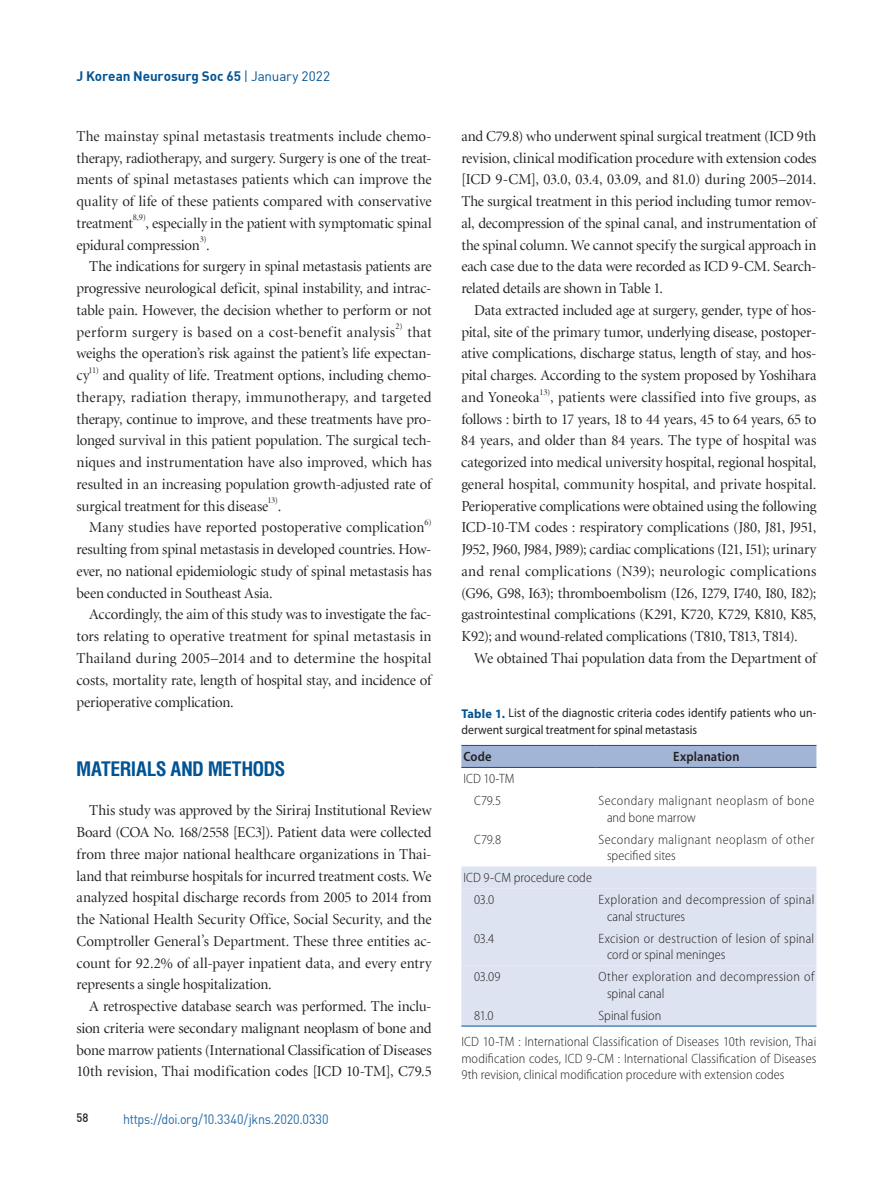
<style>
.page{position:relative;width:893px;height:1191px;background:#fff}
.page>*{position:absolute;margin:0;border:0;box-sizing:border-box;transform-origin:0 0}
.t1{font:700 condensed 19.5px "Helvetica";letter-spacing:-.03em;color:#005495}
.t2{font:15px/21.8px "Minion LT Display";letter-spacing:-.005em;color:#231f20;text-align:justify}
.t3{font:300 semi-condensed 13.5px/16.5px "Myriad Pro";letter-spacing:.01em;color:#231f20}
.t4{font:300 semi-condensed 13.5px/16.5px "Myriad Pro";letter-spacing:.03em;color:#231f20}
.t5{font:13.5px "DIN";letter-spacing:-.01em;color:#2369a5;scale:.93 1}
.t6{font:700 13.5px "DIN";letter-spacing:-.005em;color:#005495}
.t7{font:600 semi-condensed 13.5px "Myriad Pro";letter-spacing:.01em;color:#231f20}
.t8{font:12.75px/16.5px "Myriad Pro";letter-spacing:.005em;color:#231f20;scale:.92 1}
.t9{font:12px "Dinmed";color:#231f20;scale:.93 1}
.t10{font:8.7px "Minion LT Display";color:#231f20}
.s1{font-weight:400}
.s2{font-weight:700;color:#005495}
</style>
<div class="page">
<div style="left:461px;top:746px;width:355px;height:21px;background:#a3b5d6"></div>
<div style="left:461px;top:866px;width:355px;height:159px;background:#dde3f0"></div>
<div style="left:461px;top:888px;width:355px;height:116px;background:#dde3f0"></div>
<hr style="left:461px;top:745px;width:135px;height:1px;background:#005495">
<hr style="left:596px;top:745px;width:220px;height:1px;background:#005495">
<hr style="left:461px;top:767px;width:135px;height:1px;background:#005495">
<hr style="left:596px;top:767px;width:220px;height:1px;background:#005495">
<hr style="left:461px;top:1025px;width:135px;height:1px;background:#005495">
<hr style="left:596px;top:1025px;width:220px;height:1px;background:#005495">
<p class="t6" style="left:76px;top:68px;width:255px">J Korean Neurosurg Soc 65 <span class="s1">| January 2022</span></p>
<p class="t2" style="left:76px;top:126px;width:357px">The mainstay spinal metastasis treatments include chemo&shy;therapy, radiotherapy, and surgery. Surgery is one of the treat&shy;ments of spinal metastases patients which can improve the quality of life of these patients compared with conservative treatment</p>
<p class="t10" style="left:133px;top:213px;width:15px">8,9)</p>
<p class="t2" style="left:76px;top:213px;width:357px;text-indent:69px">, especially in the patient with symptomatic spinal epidural compression .</p>
<p class="t10" style="left:200px;top:235px;width:8px">3)</p>
<p class="t2" style="left:77px;top:256px;width:357px;text-indent:13px">The indications for surgery in spinal metastasis patients are progressive neurological deficit, spinal instability, and intrac&shy;table pain. However, the decision whether to perform or not perform surgery is based on a cost-benefit analysis</p>
<p class="t10" style="left:395px;top:322px;width:9px">2)</p>
<p class="t2" style="left:76px;top:321px;width:357px;text-indent:331px">that weighs the operation’s risk against the patient’s life expectan&shy;cy</p>
<p class="t10" style="left:89px;top:366px;width:12px">11)</p>
<p class="t2" style="left:76px;top:365px;width:357px;text-indent:26px">and quality of life. Treatment options, including chemo&shy;therapy, radiation therapy, immunotherapy, and targeted therapy, continue to improve, and these treatments have pro&shy;longed survival in this patient population. The surgical tech&shy;niques and instrumentation have also improved, which has resulted in an increasing population growth-adjusted rate of surgical treatment for this disease</p>
<p class="t10" style="left:267px;top:496px;width:12px">13)</p>
<p class="t2" style="left:89px;top:495px;width:337px;text-indent:188px">.<br>Many studies have reported postoperative complication</p>
<p class="t10" style="left:424px;top:518px;width:9px">6)</p>
<p class="t2" style="left:76px;top:539px;width:357px">resulting from spinal metastasis in developed countries. How&shy;ever, no national epidemiologic study of spinal metastasis has been conducted in Southeast Asia.</p>
<p class="t2" style="left:76px;top:604px;width:357px;text-indent:13px">Accordingly, the aim of this study was to investigate the fac&shy;tors relating to operative treatment for spinal metastasis in Thailand during 2005–2014 and to determine the hospital costs, mortality rate, length of hospital stay, and incidence of perioperative complication.</p>
<h1 class="t1" style="left:76px;top:755px;width:211px">MATERIALS AND METHODS</h1>
<p class="t2" style="left:76px;top:800px;width:357px;text-indent:13px">This study was approved by the Siriraj Institutional Review Board (COA No. 168/2558 [EC3]). Patient data were collected from three major national healthcare organizations in Thai&shy;land that reimburse hospitals for incurred treatment costs. We analyzed hospital discharge records from 2005 to 2014 from the National Health Security Office, Social Security, and the Comptroller General’s Department. These three entities ac&shy;count for 92.2% of all-payer inpatient data, and every entry represents a single hospitalization.</p>
<p class="t2" style="left:76px;top:996px;width:357px;text-indent:13px">A retrospective database search was performed. The inclu&shy;sion criteria were secondary malignant neoplasm of bone and bone marrow patients (International Classification of Diseases 10th revision, Thai modification codes [ICD 10-TM], C79.5</p>
<p class="t9" style="left:77px;top:1109px;width:14px">58</p>
<p class="t5" style="left:123px;top:1110px;width:223px">https://doi.org/10.3340/jkns.2020.0330</p>
<p class="t2" style="left:461px;top:126px;width:357px">and C79.8) who underwent spinal surgical treatment (ICD 9th revision, clinical modification procedure with extension codes [ICD 9-CM], 03.0, 03.4, 03.09, and 81.0) during 2005–2014.<br>The surgical treatment in this period including tumor remov&shy;al, decompression of the spinal canal, and instrumentation of the spinal column. We cannot specify the surgical approach in each case due to the data were recorded as ICD 9-CM. Search&shy;related details are shown in Table 1.</p>
<p class="t2" style="left:461px;top:300px;width:357px;text-indent:13px">Data extracted included age at surgery, gender, type of hos&shy;pital, site of the primary tumor, underlying disease, postoper&shy;ative complications, discharge status, length of stay, and hos&shy;pital charges. According to the system proposed by Yoshihara and Yoneoka</p>
<p class="t10" style="left:539px;top:387px;width:12px">13)</p>
<p class="t2" style="left:461px;top:387px;width:357px;text-indent:89px">, patients were classified into five groups, as follows : birth to 17 years, 18 to 44 years, 45 to 64 years, 65 to 84 years, and older than 84 years. The type of hospital was categorized into medical university hospital, regional hospital, general hospital, community hospital, and private hospital.<br>Perioperative complications were obtained using the following ICD-10-TM codes : respiratory complications (J80, J81, J951, J952, J960, J984, J989); cardiac complications (I21, I51); urinary and renal complications (N39); neurologic complications (G96, G98, I63); thromboembolism (I26, I279, I740, I80, I82); gastrointestinal complications (K291, K720, K729, K810, K85, K92); and wound-related complications (T810, T813, T814).</p>
<p class="t2" style="left:474px;top:648px;width:344px">We obtained Thai population data from the Department of</p>
<p class="t8" style="left:461px;top:704px;width:387px"><span class="s2">Table 1.</span> List of the diagnostic criteria codes identify patients who un&shy;derwent surgical treatment for spinal metastasis</p>
<p class="t7" style="left:463px;top:748px;width:30px">Code</p>
<p class="t7" style="left:673px;top:748px;width:68px">Explanation</p>
<p class="t3" style="left:463px;top:767px;width:53px;line-height:22px;text-align:center">ICD 10-TM<br>C79.5</p>
<p class="t4" style="left:607px;top:792px;width:209px;text-indent:-9px">Secondary malignant neoplasm of bone and bone marrow</p>
<p class="t3" style="left:474px;top:830px;width:29px">C79.8</p>
<p class="t4" style="left:607px;top:830px;width:209px;text-indent:-9px">Secondary malignant neoplasm of other specified sites</p>
<p class="t3" style="left:474px;top:866px;width:119px;line-height:22px;text-indent:-11px">ICD 9-CM procedure code<br>03.0</p>
<p class="t3" style="left:607px;top:891px;width:209px;text-indent:-9px">Exploration and decompression of spinal canal structures</p>
<p class="t3" style="left:474px;top:929px;width:22px">03.4</p>
<p class="t3" style="left:607px;top:929px;width:209px;text-indent:-9px">Excision or destruction of lesion of spinal cord or spinal meninges</p>
<p class="t3" style="left:474px;top:968px;width:28px">03.09</p>
<p class="t3" style="left:607px;top:968px;width:209px;text-indent:-9px">Other exploration and decompression of spinal canal</p>
<p class="t3" style="left:474px;top:1006px;width:21px">81.0</p>
<p class="t3" style="left:461px;top:1001px;width:356px;line-height:26.7px;text-indent:137px">Spinal fusion<br>ICD 10-TM : International Classification of Diseases 10th revision, Thai</p>
<p class="t3" style="left:461px;top:1050px;width:357px">modification codes, ICD 9-CM : International Classification of Diseases<br>9th revision, clinical modification procedure with extension codes</p>
</div>
